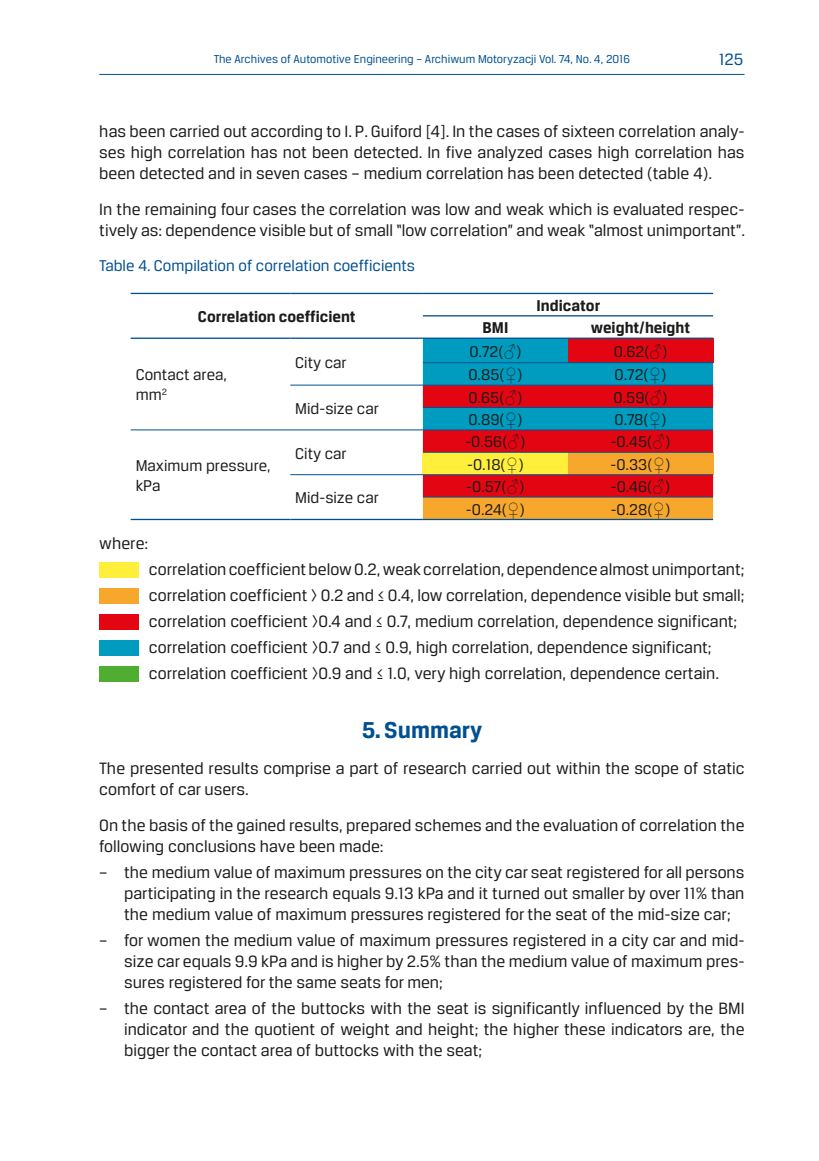
<style>
.page{position:relative;width:819px;height:1161px;background:#fff}
.page>*{position:absolute;margin:0;border:0;box-sizing:border-box;transform-origin:0 0}
.podrozdz_ang{font:700 24.5px "Breuer Text";color:#005091}
.podst_ang{font:17.5px/21px "Breuer Text";color:#1c1c1a;text-align:justify}
.t1{font:17.5px "Breuer Text";color:#005091}
.podstawowy_pol{font:16.62px/19.9px "Breuer Text";color:#1c1c1a}
.podstawowy_pol-2{font:700 16.62px "Breuer Text";color:#1c1c1a}
.podst_ang-2{font:16.62px "Breuer Text";color:#005091}
.t2{font:12.25px "Breuer Text";color:#005091}
.s1{font-family:"Times New Roman"}
</style>
<div class="page">
<hr style="left:99px;top:74px;width:645px;height:1px;background:#005091">
<svg style="left:423px;top:339px;width:290px;height:180px;background:#9e6151"></svg>
<hr style="left:131px;top:338px;width:159px;height:1px;background:#005091">
<hr style="left:290px;top:338px;width:133px;height:1px;background:#005091">
<hr style="left:131px;top:293px;width:159px;height:1px;background:#005091">
<hr style="left:290px;top:293px;width:133px;height:1px;background:#005091">
<hr style="left:423px;top:293px;width:145px;height:1px;background:#005091">
<hr style="left:568px;top:293px;width:145px;height:1px;background:#005091">
<hr style="left:423px;top:315px;width:145px;height:1px;background:#005091">
<hr style="left:568px;top:315px;width:145px;height:1px;background:#005091">
<hr style="left:131px;top:519px;width:159px;height:1px;background:#005091">
<hr style="left:290px;top:519px;width:133px;height:1px;background:#005091">
<hr style="left:423px;top:338px;width:145px;height:1px;background:#005091">
<hr style="left:568px;top:338px;width:145px;height:1px;background:#005091">
<hr style="left:423px;top:519px;width:145px;height:1px;background:#005091">
<hr style="left:568px;top:519px;width:145px;height:1px;background:#005091">
<hr style="left:423px;top:362px;width:145px;height:1px;background:#005091">
<hr style="left:568px;top:362px;width:145px;height:1px;background:#005091">
<hr style="left:290px;top:385px;width:133px;height:1px;background:#005091">
<hr style="left:423px;top:385px;width:145px;height:1px;background:#005091">
<hr style="left:568px;top:385px;width:145px;height:1px;background:#005091">
<hr style="left:423px;top:407px;width:145px;height:1px;background:#005091">
<hr style="left:568px;top:407px;width:145px;height:1px;background:#005091">
<hr style="left:131px;top:430px;width:159px;height:1px;background:#005091">
<hr style="left:290px;top:430px;width:133px;height:1px;background:#005091">
<hr style="left:423px;top:430px;width:145px;height:1px;background:#005091">
<hr style="left:568px;top:430px;width:145px;height:1px;background:#005091">
<hr style="left:423px;top:452px;width:145px;height:1px;background:#005091">
<hr style="left:568px;top:452px;width:145px;height:1px;background:#005091">
<hr style="left:290px;top:474px;width:133px;height:1px;background:#005091">
<hr style="left:423px;top:474px;width:145px;height:1px;background:#005091">
<hr style="left:568px;top:474px;width:145px;height:1px;background:#005091">
<hr style="left:423px;top:497px;width:145px;height:1px;background:#005091">
<hr style="left:568px;top:497px;width:145px;height:1px;background:#005091">
<div style="left:99px;top:562px;width:40px;height:16px;background:#ffef3a"></div>
<div style="left:99px;top:588px;width:40px;height:16px;background:#f7a82c"></div>
<div style="left:99px;top:614px;width:40px;height:16px;background:#e30612"></div>
<div style="left:99px;top:640px;width:40px;height:15px;background:#009cbf"></div>
<div style="left:99px;top:666px;width:40px;height:15px;background:#4fad32"></div>
<p class="t2" style="left:214px;top:52px;width:418px">The Archives of Automotive Engineering – Archiwum Motoryzacji Vol. 74, No. 4, 2016</p>
<p class="t1" style="left:718px;top:50px;width:26px">125</p>
<p class="podst_ang" style="left:99px;top:121px;width:646px">has been carried out according to I. P. Guiford [4]. In the cases of sixteen correlation analy&shy;ses high correlation has not been detected. In five analyzed cases high correlation has been detected and in seven cases – medium correlation has been detected (table 4).</p>
<p class="podst_ang" style="left:99px;top:199px;width:647px">In the remaining four cases the correlation was low and weak which is evaluated respec&shy;tively as: dependence visible but of small “low correlation” and weak “almost unimportant”.</p>
<p class="podst_ang-2" style="left:99px;top:256px;width:317px">Table 4. Compilation of correlation coefficients</p>
<p class="podstawowy_pol-2" style="left:198px;top:308px;width:159px">Correlation coefficient</p>
<p class="podstawowy_pol-2" style="left:536px;top:296px;width:65px">Indicator</p>
<p class="podstawowy_pol-2" style="left:482px;top:319px;width:27px">BMI</p>
<p class="podstawowy_pol-2" style="left:591px;top:319px;width:101px">weight/height</p>
<p class="podstawowy_pol" style="left:136px;top:365px;width:93px">Contact area,</p>
<p class="podstawowy_pol" style="left:136px;top:385px;width:33px">mm<sup>2</sup></p>
<p class="podstawowy_pol" style="left:136px;top:455px;width:137px">Maximum pressure, kPa</p>
<p class="podst_ang" style="left:99px;top:533px;width:50px">where:</p>
<p class="podstawowy_pol" style="left:295px;top:352px;width:53px">City car</p>
<p class="podstawowy_pol" style="left:295px;top:398px;width:85px">Mid-size car</p>
<p class="podstawowy_pol" style="left:295px;top:443px;width:53px">City car</p>
<p class="podstawowy_pol" style="left:295px;top:488px;width:85px">Mid-size car</p>
<p class="podstawowy_pol" style="left:469px;top:341px;width:54px">0.72(<span class="s1">♂</span>)</p>
<p class="podstawowy_pol" style="left:613px;top:341px;width:55px">0.62(<span class="s1">♂</span>)</p>
<p class="podstawowy_pol" style="left:468px;top:365px;width:56px">0.85(<span class="s1">♀</span>)</p>
<p class="podstawowy_pol" style="left:614px;top:365px;width:54px">0.72(<span class="s1">♀</span>)</p>
<p class="podstawowy_pol" style="left:468px;top:387px;width:56px">0.65(<span class="s1">♂</span>)</p>
<p class="podstawowy_pol" style="left:613px;top:387px;width:56px">0.59(<span class="s1">♂</span>)</p>
<p class="podstawowy_pol" style="left:468px;top:409px;width:56px">0.89(<span class="s1">♀</span>)</p>
<p class="podstawowy_pol" style="left:614px;top:409px;width:54px">0.78(<span class="s1">♀</span>)</p>
<p class="podstawowy_pol" style="left:465px;top:432px;width:61px">-0.56(<span class="s1">♂</span>)</p>
<p class="podstawowy_pol" style="left:610px;top:432px;width:61px">-0.45(<span class="s1">♂</span>)</p>
<p class="podstawowy_pol" style="left:467px;top:454px;width:58px">-0.18(<span class="s1">♀</span>)</p>
<p class="podstawowy_pol" style="left:610px;top:454px;width:61px">-0.33(<span class="s1">♀</span>)</p>
<p class="podstawowy_pol" style="left:466px;top:476px;width:60px">-0.57(<span class="s1">♂</span>)</p>
<p class="podstawowy_pol" style="left:610px;top:476px;width:61px">-0.46(<span class="s1">♂</span>)</p>
<p class="podstawowy_pol" style="left:466px;top:499px;width:60px">-0.24(<span class="s1">♀</span>)</p>
<p class="podstawowy_pol" style="left:610px;top:499px;width:61px">-0.28(<span class="s1">♀</span>)</p>
<p class="podst_ang" style="left:149px;top:559px;width:597px">correlation coefficient below 0.2, weak correlation, dependence almost unimportant;</p>
<p class="podst_ang" style="left:149px;top:584px;width:597px">correlation coefficient &gt; 0.2 and ≤ 0.4, low correlation, dependence visible but small;</p>
<p class="podst_ang" style="left:149px;top:610px;width:590px">correlation coefficient &gt;0.4 and ≤ 0.7, medium correlation, dependence significant;</p>
<p class="podst_ang" style="left:149px;top:636px;width:564px">correlation coefficient &gt;0.7 and ≤ 0.9, high correlation, dependence significant;</p>
<p class="podst_ang" style="left:149px;top:662px;width:571px">correlation coefficient &gt;0.9 and ≤ 1.0, very high correlation, dependence certain.</p>
<p class="podrozdz_ang" style="left:362px;top:717px;width:122px">5. Summary</p>
<p class="podst_ang" style="left:99px;top:757px;width:646px">The presented results comprise a part of research carried out within the scope of static comfort of car users.</p>
<p class="podst_ang" style="left:99px;top:814px;width:646px">On the basis of the gained results, prepared schemes and the evaluation of correlation the following conclusions have been made:</p>
<p class="podst_ang" style="left:124px;top:861px;width:622px;text-indent:-25px">– the medium value of maximum pressures on the city car seat registered for all persons participating in the research equals 9.13 kPa and it turned out smaller by over 11% than the medium value of maximum pressures registered for the seat of the mid-size car;</p>
<p class="podst_ang" style="left:124px;top:929px;width:622px;text-indent:-25px">– for women the medium value of maximum pressures registered in a city car and mid&shy;size car equals 9.9 kPa and is higher by 2.5% than the medium value of maximum pres&shy;sures registered for the same seats for men;</p>
<p class="podst_ang" style="left:124px;top:997px;width:622px;text-indent:-25px">– the contact area of the buttocks with the seat is significantly influenced by the BMI indicator and the quotient of weight and height; the higher these indicators are, the bigger the contact area of buttocks with the seat;</p>
</div>
